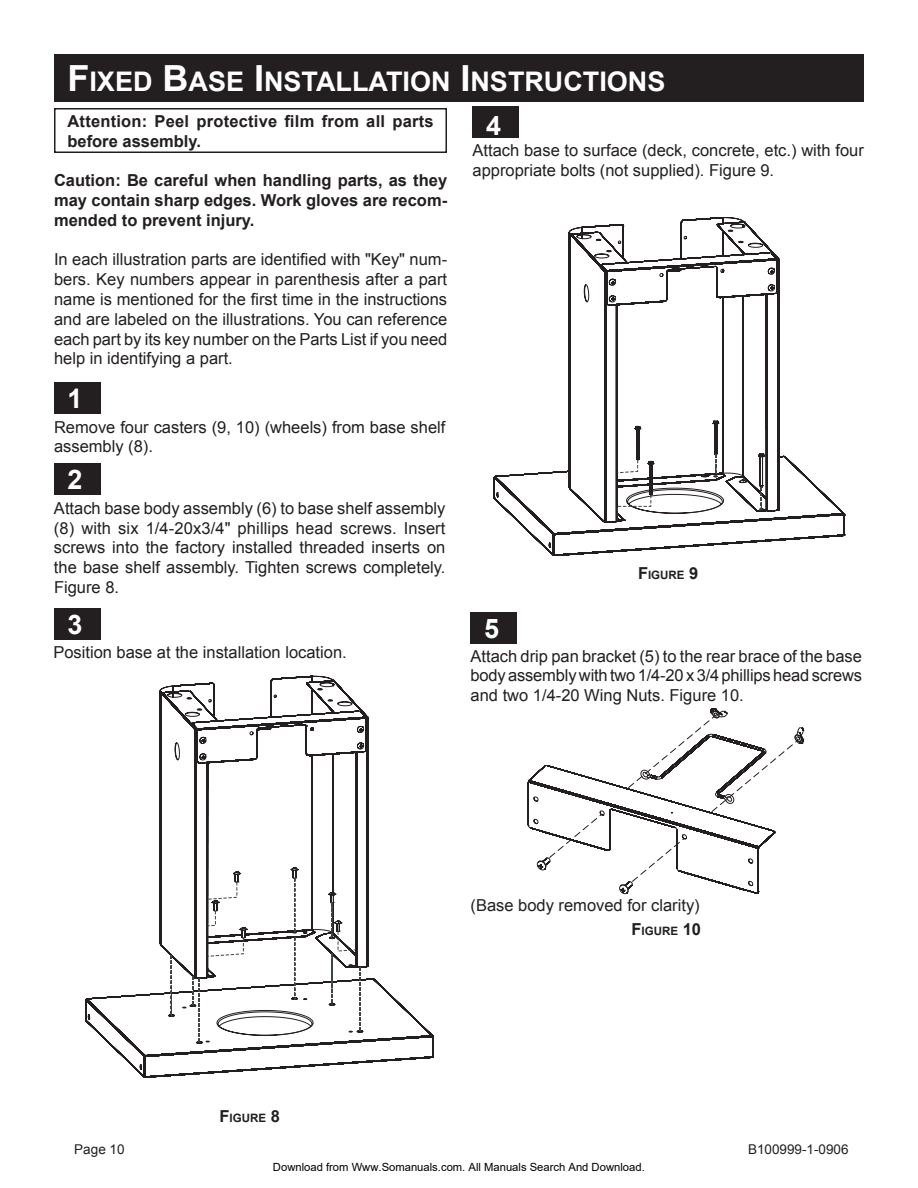
<style>
.page{position:relative;width:918px;height:1188px;background:#fff}
.page>*{position:absolute;margin:0;border:0;box-sizing:border-box;transform-origin:0 0}
.t1{font:700 27px "Arial";color:#fff}
.t2{font:16.5px/19.8px "Arial";color:#231f20;text-align:justify}
.t3{font:700 16.5px/19.8px "Arial";color:#231f20}
.t4{font:13.5px "Arial";color:#231f20}
.t5{font:700 11.55px "Arial";color:#231f20}
.t6{font:11.25px "Arial";color:#000}
.s1{font-size:36px}
.s2{font-size:16.5px}
</style>
<div class="page">
<div style="left:54px;top:54px;width:810px;height:48px;background:#231f20"></div>
<div style="left:54px;top:108px;width:393px;height:45px;border:2px solid #231f20"></div>
<svg style="left:528px;top:710px;width:274px;height:184px"></svg>
<div style="left:54px;top:382px;width:46px;height:32px;background:#231f20"></div>
<div style="left:54px;top:464px;width:46px;height:31px;background:#231f20"></div>
<div style="left:54px;top:608px;width:46px;height:32px;background:#231f20"></div>
<div style="left:472px;top:106px;width:47px;height:32px;background:#231f20"></div>
<div style="left:471px;top:612px;width:46px;height:32px;background:#231f20"></div>
<svg style="left:85px;top:691px;width:346px;height:387px"></svg>
<svg style="left:160px;top:685px;width:11px;height:295px"></svg>
<svg style="left:171px;top:676px;width:262px;height:382px"></svg>
<svg style="left:494px;top:227px;width:350px;height:329px"></svg>
<svg style="left:581px;top:224px;width:99px;height:289px"></svg>
<svg style="left:680px;top:217px;width:165px;height:319px"></svg>
<svg style="left:766px;top:252px;width:13px;height:43px"></svg>
<svg style="left:617px;top:454px;width:145px;height:66px"></svg>
<h1 class="t1" style="left:68px;top:64px;width:599px"><span class="s1">F</span>IXED <span class="s1">B</span>ASE <span class="s1">I</span>NSTALLATION <span class="s1">I</span>NSTRUCTIONS</h1>
<p class="t3" style="left:68px;top:112px;width:368px">Attention: Peel protective film from all parts before assembly.</p>
<p class="t3" style="left:54px;top:171px;width:395px;text-align:justify">Caution: Be careful when handling parts, as they may contain sharp edges. Work gloves are recom&shy;mended to prevent injury.</p>
<p class="t2" style="left:54px;top:250px;width:395px">In each illustration parts are identified with "Key" num&shy;bers. Key numbers appear in parenthesis after a part name is mentioned for the first time in the instructions and are labeled on the illustrations. You can reference each part by its key number on the Parts List if you need help in identifying a part.</p>
<h1 class="t1" style="left:68px;top:381px;width:17px">1</h1>
<p class="t2" style="left:54px;top:417px;width:393px">Remove four casters (9, 10) (wheels) from base shelf assembly (8).</p>
<h1 class="t1" style="left:68px;top:462px;width:17px">2</h1>
<p class="t2" style="left:54px;top:498px;width:393px">Attach base body assembly (6) to base shelf assembly (8) with six 1/4-20x3/4" phillips head screws. Insert screws into the factory installed threaded inserts on the base shelf assembly. Tighten screws completely.<br>Figure 8.</p>
<h1 class="t1" style="left:68px;top:607px;width:17px">3</h1>
<p class="t2" style="left:53px;top:643px;width:295px">Position base at the installation location.</p>
<h1 class="t1" style="left:486px;top:108px;width:17px">4</h1>
<p class="t2" style="left:472px;top:140px;width:393px">Attach base to surface (deck, concrete, etc.) with four appropriate bolts (not supplied). Figure 9.</p>
<h1 class="t1" style="left:484px;top:610px;width:17px">5</h1>
<p class="t5" style="left:638px;top:567px;width:62px"><span class="s2">F</span>IGURE <span class="s2">9</span></p>
<p class="t2" style="left:471px;top:646px;width:393px">Attach drip pan bracket (5) to the rear brace of the base body assembly with two 1/4-20 x 3/4 phillips head screws and two 1/4-20 Wing Nuts. Figure 10.</p>
<p class="t5" style="left:220px;top:1111px;width:62px"><span class="s2">F</span>IGURE <span class="s2">8</span></p>
<p class="t2" style="left:471px;top:895px;width:231px">(Base body removed for clarity)</p>
<p class="t5" style="left:632px;top:923px;width:71px"><span class="s2">F</span>IGURE <span class="s2">10</span></p>
<p class="t4" style="left:74px;top:1140px;width:52px">Page 10</p>
<p class="t4" style="left:748px;top:1140px;width:102px">B100999-1-0906</p>
<p class="t6" style="left:273px;top:1160px;width:373px">Download from Www.Somanuals.com. All Manuals Search And Download.</p>
</div>
